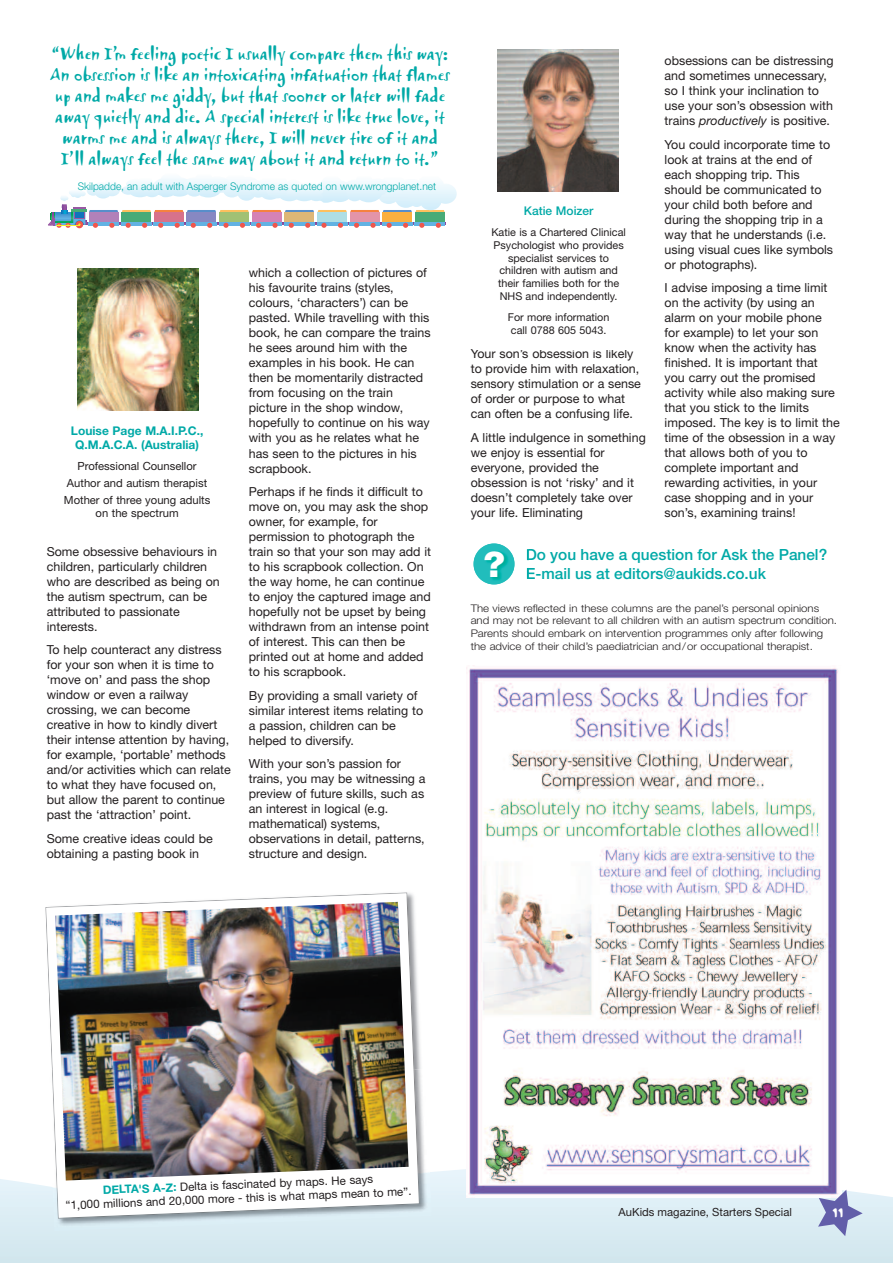
<style>
.page{position:relative;width:893px;height:1263px;background:#fff}
.page>*{position:absolute;margin:0;border:0;box-sizing:border-box;transform-origin:0 0}
.t1{font:800 35.25px "Helvetica Neue LT";color:#fff;scale:1.08 1}
.t2{font:18.6px "Airstream ITC";color:#fff}
.t3{font:16.65px/20.9px "Airstream ITC";color:#00a9a7;text-align:center;scale:1.08 1}
.t4{font:500 15.45px "Helvetica Neue LT";color:#00a9a7}
.t5{font:12.45px/15px "Helvetica Neue LT";color:#231f20}
.t6{font:700 12px/13.5px "Helvetica Neue LT";color:#00a9a7;text-align:center}
.t7{font:500 12px "Helvetica Neue LT";color:#00a9a7}
.t8{font:11.55px/13.6px "Helvetica Neue LT";color:#231f20;text-align:center}
.t9{font:11.25px/17px "Helvetica Neue LT";color:#231f20;text-align:center}
.t10{font:10.8px/12.8px "Helvetica Neue LT";color:#231f20;text-align:center}
.t11{font:300 10.5px/12.6px "Helvetica Neue LT";color:#231f20;scale:1.09 1}
.t12{font:300 10.5px "Helvetica Neue LT";color:#00a9a7}
.s1{font-style:italic}
.s2{font-weight:700;color:#00a9a7}
</style>
<div class="page">
<svg style="left:0;top:1169px;width:893px;height:94px;background:#d9ebf2"></svg>
<img style="left:77px;top:268px;width:121px;height:143px">
<img style="left:490px;top:549px;width:37px;height:36px">
<svg style="left:527px;top:549px;width:2px;height:12px"></svg>
<svg style="left:527px;top:568px;width:2px;height:11px"></svg>
<img style="left:473px;top:543px;width:42px;height:41px">
<img style="left:498px;top:49px;width:121px;height:143px">
<img style="left:48px;top:1069px;width:384px;height:162px">
<svg style="left:46px;top:893px;width:373px;height:325px"></svg>
<img style="left:55px;top:902px;width:354px;height:278px">
<svg style="left:48px;top:178px;width:409px;height:50px"></svg>
<img style="left:467px;top:665px;width:375px;height:533px">
<svg style="left:818px;top:1190px;width:45px;height:46px;background:#a6acd2"></svg>
<p class="t3" style="left:50px;top:47px;width:372px">“When I’m feeling poetic I usually compare them this way:<br>An obsession is like an intoxicating infatuation that flames up and makes me giddy, but that sooner or later will fade away quietly and die. A special interest is like true love, it warms me and is always there, I will never tire of it and I’ll always feel the same way about it and return to it.”</p>
<p class="t12" style="left:78px;top:183px;width:360px">Skilpadde, an adult with Asperger Syndrome as quoted on www.wrongplanet.net</p>
<p class="t6" style="left:71px;top:425px;width:134px">Louise Page M.A.I.P.C.,<br>Q.M.A.C.A. (Australia)</p>
<p class="t9" style="left:64px;top:458px;width:148px">Professional Counsellor<br>Author and autism therapist<br>Mother of three young adults</p>
<p class="t9" style="left:96px;top:505px;width:84px">on the spectrum</p>
<p class="t5" style="left:47px;top:545px;width:175px">Some obsessive behaviours in children, particularly children who are described as being on the autism spectrum, can be attributed to passionate interests.</p>
<p class="t5" style="left:47px;top:643px;width:185px">To help counteract any distress for your son when it is time to ‘move on’ and pass the shop window or even a railway crossing, we can become creative in how to kindly divert their intense attention by having, for example, ‘portable’ methods and/or activities which can relate to what they have focused on, but allow the parent to continue past the ‘attraction’ point.</p>
<p class="t5" style="left:47px;top:832px;width:168px">Some creative ideas could be obtaining a pasting book in</p>
<p class="t5" style="left:249px;top:267px;width:183px">which a collection of pictures of his favourite trains (styles, colours, ‘characters’) can be pasted. While travelling with this book, he can compare the trains he sees around him with the examples in his book. He can then be momentarily distracted from focusing on the train picture in the shop window, hopefully to continue on his way with you as he relates what he has seen to the pictures in his scrapbook.</p>
<p class="t5" style="left:249px;top:485px;width:184px">Perhaps if he finds it difficult to move on, you may ask the shop owner, for example, for permission to photograph the train so that your son may add it to his scrapbook collection. On the way home, he can continue to enjoy the captured image and hopefully not be upset by being withdrawn from an intense point of interest. This can then be printed out at home and added to his scrapbook.</p>
<p class="t5" style="left:249px;top:689px;width:176px">By providing a small variety of similar interest items relating to a passion, children can be helped to diversify.</p>
<p class="t5" style="left:249px;top:757px;width:178px">With your son’s passion for trains, you may be witnessing a preview of future skills, such as an interest in logical (e.g. mathematical) systems, observations in detail, patterns, structure and design.</p>
<p class="t7" style="left:524px;top:206px;width:71px">Katie Moizer</p>
<p class="t10" style="left:491px;top:227px;width:136px">Katie is a Chartered Clinical<br>Psychologist who provides specialist services to children with autism and their families both for the<br>NHS and independently.</p>
<p class="t10" style="left:508px;top:312px;width:103px;text-align:left">For more information call 0788 605 5043.</p>
<p class="t5" style="left:471px;top:348px;width:172px">Your son’s obsession is likely to provide him with relaxation, sensory stimulation or a sense of order or purpose to what can often be a confusing life.</p>
<p class="t5" style="left:471px;top:431px;width:177px">A little indulgence in something we enjoy is essential for everyone, provided the obsession is not ‘risky’ and it doesn’t completely take over your life. Eliminating</p>
<p class="t5" style="left:665px;top:55px;width:170px">obsessions can be distressing and sometimes unnecessary, so I think your inclination to use your son’s obsession with trains <span class="s1">productively</span> is positive.</p>
<p class="t5" style="left:665px;top:138px;width:170px">You could incorporate time to look at trains at the end of each shopping trip. This should be communicated to your child both before and during the shopping trip in a way that he understands (i.e. using visual cues like symbols or photographs).</p>
<p class="t5" style="left:665px;top:282px;width:177px">I advise imposing a time limit on the activity (by using an alarm on your mobile phone for example) to let your son know when the activity has finished. It is important that you carry out the promised activity while also making sure that you stick to the limits imposed. The key is to limit the time of the obsession in a way that allows both of you to complete important and rewarding activities, in your case shopping and in your son’s, examining trains!</p>
<h1 class="t1" style="left:484px;top:551px;width:22px">?</h1>
<p class="t4" style="left:526px;top:549px;width:303px">Do you have a question for Ask the Panel?</p>
<p class="t4" style="left:526px;top:568px;width:242px">E-mail us at editors@aukids.co.uk</p>
<p class="t11" style="left:471px;top:603px;width:338px">The views reflected in these columns are the panel’s personal opinions and may not be relevant to all children with an autism spectrum condition.<br>Parents should embark on intervention programmes only after following the advice of their child’s paediatrician and/or occupational therapist.</p>
<p class="t8" style="left:65px;top:1185px;width:347px;rotate:-2deg"><span class="s2">DELTA'S A-Z:</span> Delta is fascinated by maps. He says<br>“1,000 millions and 20,000 more - this is what maps mean to me”.</p>
<p class="t9" style="left:619px;top:1204px;width:175px">AuKids magazine, Starters Special</p>
<h2 class="t2" style="left:832px;top:1204px;width:13px">11</h2>
</div>
